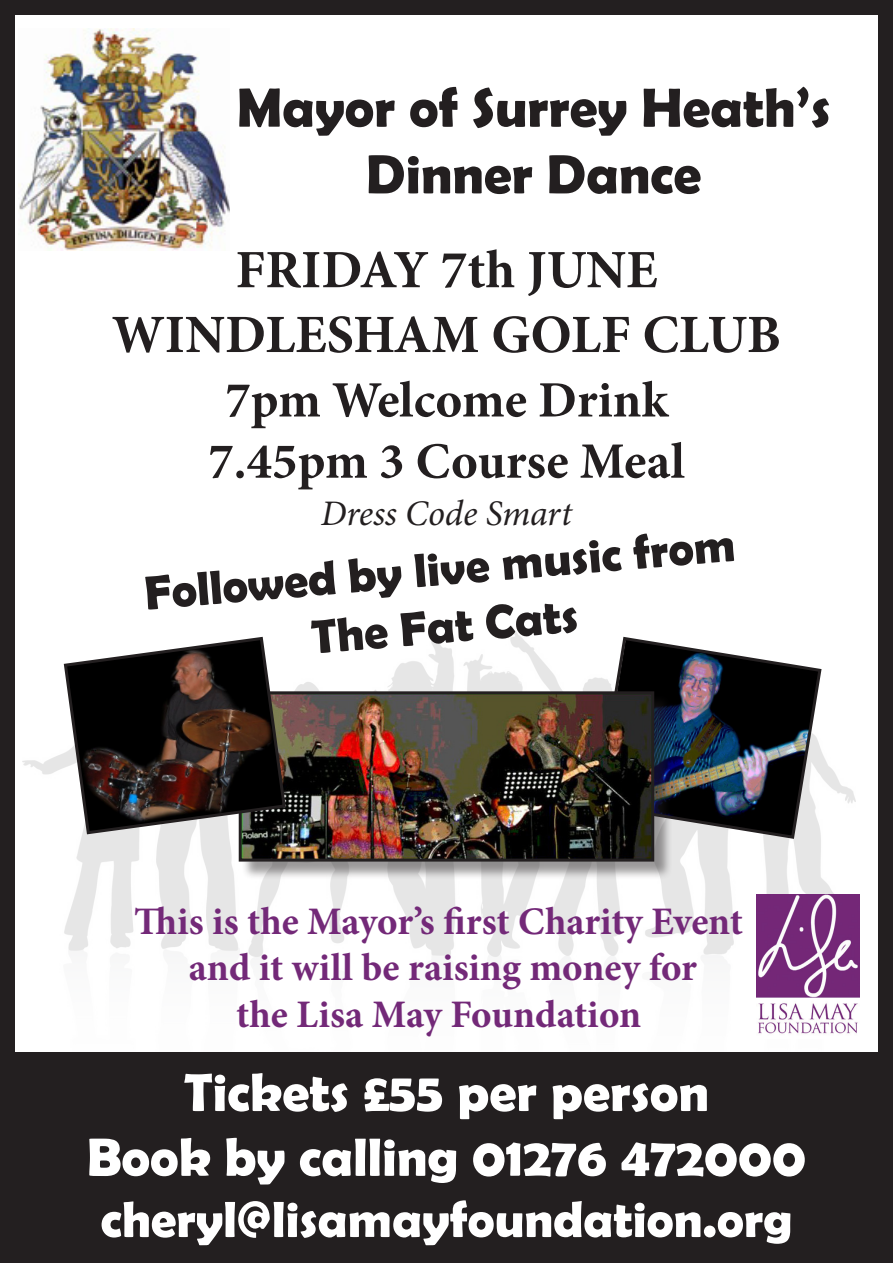
<style>
.page{position:relative;width:893px;height:1263px;background:#fff}
.page>*{position:absolute;margin:0;border:0;box-sizing:border-box;transform-origin:0 0}
.t1{font:700 55.5px "Berlin Sans FB Demi";color:#231f20}
.t2{font:700 54px "Berlin Sans FB Demi";color:#fff}
.t3{font:700 54px "Minion Pro";color:#231f20}
.t4{font:700 51px/61.2px "Minion Pro";color:#231f20;text-align:center}
.t5{font:700 51px "Berlin Sans FB Demi";color:#fff}
.t6{font:700 48px/57.6px "Berlin Sans FB Demi";color:#231f20;text-align:center}
.t7{font:700 39px "Minion Pro";color:#732978}
.t8{font:italic 36px "Minion Pro";letter-spacing:-.005em;color:#231f20}
</style>
<div class="page">
<div style="left:0;top:0;width:893px;height:1263px;border:15px solid #231f20"></div>
<img style="left:19px;top:28px;width:211px;height:223px">
<img style="left:22px;top:625px;width:834px;height:333px">
<img style="left:594px;top:635px;width:229px;height:205px">
<div style="left:241px;top:694px;width:432px;height:186px;background:#231f20;opacity:.45"></div>
<img style="left:243px;top:695px;width:407px;height:162px">
<div style="left:239px;top:691px;width:415px;height:170px;border:3px solid #231f20"></div>
<svg style="left:62px;top:635px;width:226px;height:201px;background:#4b433f"></svg>
<img style="left:756px;top:894px;width:103px;height:140px">
<div style="left:13px;top:1052px;width:867px;height:211px;background:#231f20"></div>
<p class="t1" style="left:237px;top:75px;width:595px">Mayor of Surrey Heath’s</p>
<p class="t1" style="left:366px;top:142px;width:337px">Dinner Dance</p>
<p class="t3" style="left:235px;top:232px;width:423px">FRIDAY 7th JUNE</p>
<p class="t3" style="left:112px;top:297px;width:671px">WINDLESHAM GOLF CLUB</p>
<p class="t4" style="left:208px;top:369px;width:478px">7pm Welcome Drink<br>7.45pm 3 Course Meal</p>
<p class="t8" style="left:321px;top:488px;width:253px">Dress Code Smart</p>
<p class="t6" style="left:142px;top:565px;width:594px;rotate:-5deg">Followed by live music from<br>The Fat Cats</p>
<p class="t7" style="left:134px;top:894px;width:610px">This is the Mayor’s first Charity Event</p>
<p class="t7" style="left:189px;top:940px;width:509px">and it will be raising money for</p>
<p class="t7" style="left:236px;top:987px;width:406px">the Lisa May Foundation</p>
<p class="t2" style="left:184px;top:1061px;width:526px">Tickets £55 per person</p>
<p class="t2" style="left:87px;top:1126px;width:721px">Book by calling 01276 472000</p>
<p class="t5" style="left:101px;top:1190px;width:693px">cheryl@lisamayfoundation.org</p>
</div>
